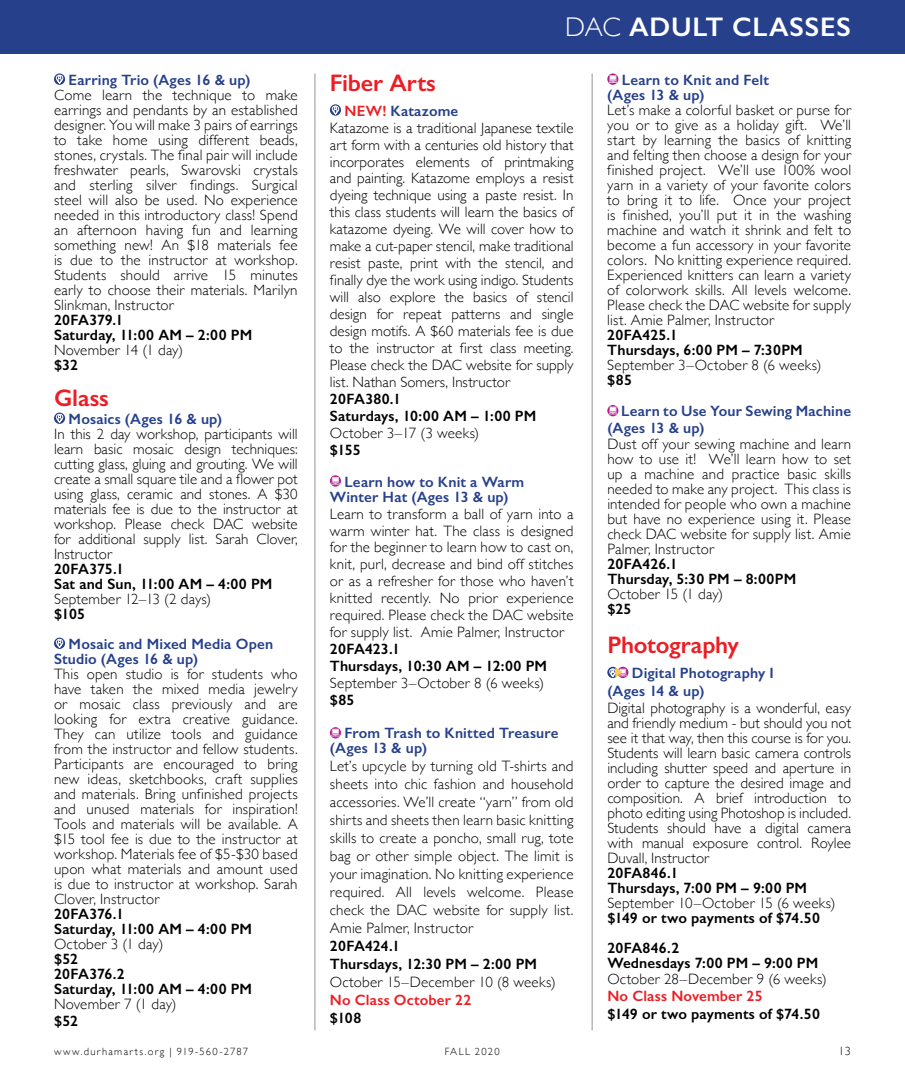
<style>
.page{position:relative;width:905px;height:1080px;background:#fff}
.page>*{position:absolute;margin:0;border:0;box-sizing:border-box;transform-origin:0 0}
.t1{font:600 27px "Gill Sans";letter-spacing:.03em;color:#fff}
.t2{font:600 24px "Gill Sans";letter-spacing:-.01em;color:#ed1d24}
.t3{font:300 15px/15px "Gill Sans";letter-spacing:.005em;color:#000;text-align:justify}
.t4{font:600 15px/15px "Gill Sans";letter-spacing:.01em;color:#000}
.t5{font:600 15px/15px "Gill Sans";letter-spacing:.01em;color:#26408b}
.t6{font:600 15px "Gill Sans";letter-spacing:.015em;color:#ed1d24}
.t7{font:300 12px "Gill Sans";color:#000}
.t8{font:300 10.5px "Gill Sans";letter-spacing:.125em;color:#000}
.s1{font-weight:300}
.s2{font-weight:600;color:#ed1d24}
.s3{font-weight:600;color:#26408b}
</style>
<div class="page">
<div style="left:0;top:0;width:904px;height:54px;background:#26408b"></div>
<hr style="left:591px;top:73px;width:1px;height:957px;background:#939598">
<hr style="left:314px;top:73px;width:1px;height:957px;background:#939598">
<svg style="left:54px;top:73px;width:11px;height:12px"></svg>
<svg style="left:56px;top:75px;width:7px;height:9px"></svg>
<svg style="left:54px;top:413px;width:11px;height:11px"></svg>
<svg style="left:56px;top:414px;width:7px;height:9px"></svg>
<svg style="left:54px;top:638px;width:11px;height:11px"></svg>
<svg style="left:56px;top:639px;width:7px;height:10px"></svg>
<svg style="left:330px;top:104px;width:11px;height:12px"></svg>
<svg style="left:332px;top:106px;width:7px;height:9px"></svg>
<svg style="left:330px;top:475px;width:11px;height:12px"></svg>
<svg style="left:331px;top:477px;width:8px;height:8px"></svg>
<svg style="left:330px;top:727px;width:11px;height:11px"></svg>
<svg style="left:331px;top:729px;width:8px;height:8px"></svg>
<svg style="left:607px;top:73px;width:11px;height:12px"></svg>
<svg style="left:608px;top:75px;width:9px;height:8px"></svg>
<svg style="left:607px;top:405px;width:11px;height:11px"></svg>
<svg style="left:608px;top:407px;width:9px;height:7px"></svg>
<svg style="left:617px;top:667px;width:11px;height:11px"></svg>
<svg style="left:607px;top:667px;width:19px;height:11px"></svg>
<p class="t5" style="left:69px;top:72px;width:183px">Earring Trio (Ages 16 &amp; up)</p>
<p class="t3" style="left:54px;top:87px;width:245px">Come learn the technique to make earrings and pendants by an established designer. You will make 3 pairs of earrings to take home using different beads, stones, crystals. The final pair will include freshwater pearls, Swarovski crystals and sterling silver findings. Surgical steel will also be used. No experience needed in this introductory class! Spend an afternoon having fun and learning something new! An $18 materials fee is due to the instructor at workshop.<br>Students should arrive 15 minutes early to choose their materials. Marilyn Slinkman, Instructor</p>
<p class="t4" style="left:54px;top:312px;width:200px">20FA379.1<br>Saturday, 11:00 AM – 2:00 PM</p>
<p class="t3" style="left:54px;top:342px;width:131px">November 14 (1 day)</p>
<p class="t4" style="left:54px;top:357px;width:25px">$32</p>
<h2 class="t2" style="left:54px;top:383px;width:56px">Glass</h2>
<p class="t5" style="left:69px;top:411px;width:155px">Mosaics (Ages 16 &amp; up)</p>
<p class="t3" style="left:54px;top:426px;width:245px">In this 2 day workshop, participants will learn basic mosaic design techniques: cutting glass, gluing and grouting. We will create a small square tile and a flower pot using glass, ceramic and stones. A $30 materials fee is due to the instructor at workshop. Please check DAC website for additional supply list. Sarah Clover, Instructor</p>
<p class="t4" style="left:54px;top:561px;width:220px">20FA375.1<br>Sat and Sun, 11:00 AM – 4:00 PM</p>
<p class="t3" style="left:54px;top:591px;width:159px">September 12–13 (2 days)</p>
<p class="t4" style="left:54px;top:606px;width:33px">$105</p>
<p class="t5" style="left:54px;top:636px;width:220px;text-indent:15px">Mosaic and Mixed Media Open<br>Studio (Ages 16 &amp; up)</p>
<p class="t3" style="left:54px;top:666px;width:245px">This open studio is for students who have taken the mixed media jewelry or mosaic class previously and are looking for extra creative guidance.<br>They can utilize tools and guidance from the instructor and fellow students.<br>Participants are encouraged to bring new ideas, sketchbooks, craft supplies and materials. Bring unfinished projects and unused materials for inspiration!<br>Tools and materials will be available. A $15 tool fee is due to the instructor at workshop. Materials fee of $5-$30 based upon what materials and amount used is due to instructor at workshop. Sarah Clover, Instructor</p>
<p class="t4" style="left:54px;top:906px;width:200px">20FA376.1<br>Saturday, 11:00 AM – 4:00 PM</p>
<p class="t3" style="left:54px;top:936px;width:111px">October 3 (1 day)</p>
<p class="t4" style="left:54px;top:951px;width:200px">$52<br>20FA376.2<br>Saturday, 11:00 AM – 4:00 PM</p>
<p class="t3" style="left:54px;top:996px;width:124px">November 7 (1 day)</p>
<p class="t4" style="left:54px;top:1013px;width:26px">$52</p>
<h1 class="t1" style="left:565px;top:10px;width:287px"><span class="s1">DAC</span> ADULT CLASSES</h1>
<h2 class="t2" style="left:330px;top:68px;width:107px">Fiber Arts</h2>
<p class="t3" style="left:330px;top:102px;width:245px;line-height:17px;text-align:left;text-indent:15px"><span class="s2">NEW!</span> <span class="s3">Katazome<br></span>Katazome is a traditional Japanese textile art form with a centuries old history that incorporates elements of printmaking and painting. Katazome employs a resist dyeing technique using a paste resist. In this class students will learn the basics of katazome dyeing. We will cover how to make a cut-paper stencil, make traditional resist paste, print with the stencil, and finally dye the work using indigo. Students will also explore the basics of stencil design for repeat patterns and single design motifs. A $60 materials fee is due to the instructor at first class meeting.<br>Please check the DAC website for supply list. Nathan Somers, Instructor</p>
<p class="t4" style="left:330px;top:390px;width:208px;line-height:17px">20FA380.1<br>Saturdays, 10:00 AM – 1:00 PM</p>
<p class="t3" style="left:330px;top:425px;width:151px">October 3–17 (3 weeks)</p>
<p class="t4" style="left:330px;top:442px;width:32px">$155</p>
<p class="t5" style="left:330px;top:474px;width:196px;text-indent:15px">Learn how to Knit a Warm<br>Winter Hat (Ages 13 &amp; up)</p>
<p class="t3" style="left:330px;top:504px;width:245px;line-height:17px">Learn to transform a ball of yarn into a warm winter hat. The class is designed for the beginner to learn how to cast on, knit, purl, decrease and bind off stitches or as a refresher for those who haven’t knitted recently. No prior experience required. Please check the DAC website for supply list. Amie Palmer, Instructor</p>
<p class="t4" style="left:330px;top:641px;width:218px;line-height:17px">20FA423.1<br>Thursdays, 10:30 AM – 12:00 PM</p>
<p class="t3" style="left:330px;top:675px;width:216px">September 3–October 8 (6 weeks)</p>
<p class="t4" style="left:330px;top:693px;width:26px">$85</p>
<p class="t5" style="left:330px;top:726px;width:230px;text-indent:15px">From Trash to Knitted Treasure (Ages 13 &amp; up)</p>
<p class="t3" style="left:330px;top:757px;width:245px;line-height:18px">Let’s upcycle by turning old T-shirts and sheets into chic fashion and household accessories. We’ll create “yarn” from old shirts and sheets then learn basic knitting skills to create a poncho, small rug, tote bag or other simple object. The limit is your imagination. No knitting experience required. All levels welcome. Please check the DAC website for supply list.<br>Amie Palmer, Instructor</p>
<p class="t4" style="left:330px;top:937px;width:209px;line-height:18px">20FA424.1<br>Thursdays, 12:30 PM – 2:00 PM</p>
<p class="t3" style="left:330px;top:974px;width:227px">October 15–December 10 (8 weeks)</p>
<p class="t6" style="left:330px;top:991px;width:143px">No Class October 22</p>
<p class="t4" style="left:330px;top:1011px;width:33px">$108</p>
<p class="t5" style="left:607px;top:72px;width:163px;text-indent:15px">Learn to Knit and Felt (Ages 13 &amp; up)</p>
<p class="t3" style="left:607px;top:102px;width:245px">Let’s make a colorful basket or purse for you or to give as a holiday gift. We’ll start by learning the basics of knitting and felting then choose a design for your finished project. We’ll use 100% wool yarn in a variety of your favorite colors to bring it to life. Once your project is finished, you’ll put it in the washing machine and watch it shrink and felt to become a fun accessory in your favorite colors. No knitting experience required.<br>Experienced knitters can learn a variety of colorwork skills. All levels welcome.<br>Please check the DAC website for supply list. Amie Palmer, Instructor</p>
<p class="t4" style="left:607px;top:327px;width:197px">20FA425.1<br>Thursdays, 6:00 PM – 7:30PM</p>
<p class="t3" style="left:607px;top:357px;width:216px">September 3–October 8 (6 weeks)</p>
<p class="t4" style="left:607px;top:372px;width:26px">$85</p>
<p class="t5" style="left:607px;top:403px;width:245px;line-height:16.5px;text-indent:14px">Learn to Use Your Sewing Machine (Ages 13 &amp; up)</p>
<p class="t3" style="left:607px;top:436px;width:245px">Dust off your sewing machine and learn how to use it! We’ll learn how to set up a machine and practice basic skills needed to make any project. This class is intended for people who own a machine but have no experience using it. Please check DAC website for supply list. Amie Palmer, Instructor</p>
<p class="t4" style="left:607px;top:557px;width:190px">20FA426.1<br>Thursday, 5:30 PM – 8:00PM</p>
<p class="t3" style="left:607px;top:586px;width:117px">October 15 (1 day)</p>
<p class="t4" style="left:607px;top:602px;width:26px">$25</p>
<h2 class="t2" style="left:607px;top:631px;width:133px">Photography</h2>
<p class="t5" style="left:607px;top:664px;width:168px;line-height:18px;text-indent:25px">Digital Photography I (Ages 14 &amp; up)</p>
<p class="t3" style="left:607px;top:699px;width:245px">Digital photography is a wonderful, easy and friendly medium - but should you not see it that way, then this course is for you.<br>Students will learn basic camera controls including shutter speed and aperture in order to capture the desired image and composition. A brief introduction to photo editing using Photoshop is included.<br>Students should have a digital camera with manual exposure control. Roylee Duvall, Instructor</p>
<p class="t4" style="left:607px;top:865px;width:201px">20FA846.1<br>Thursdays, 7:00 PM – 9:00 PM</p>
<p class="t3" style="left:607px;top:894px;width:230px">September 10–October 15 (6 weeks)</p>
<p class="t4" style="left:607px;top:902px;width:214px;line-height:30px">$149 or two payments of $74.50<br>20FA846.2</p>
<p class="t4" style="left:607px;top:955px;width:212px">Wednesdays 7:00 PM – 9:00 PM</p>
<p class="t3" style="left:607px;top:971px;width:221px">October 28–December 9 (6 weeks)</p>
<p class="t6" style="left:607px;top:986px;width:157px">No Class November 25</p>
<p class="t4" style="left:607px;top:1006px;width:214px">$149 or two payments of $74.50</p>
<p class="t8" style="left:54px;top:1044px;width:195px">www.durhamarts.org | 919-560-2787</p>
<p class="t8" style="left:445px;top:1044px;width:56px">FALL 2020</p>
<p class="t7" style="left:838px;top:1042px;width:14px">13</p>
</div>
